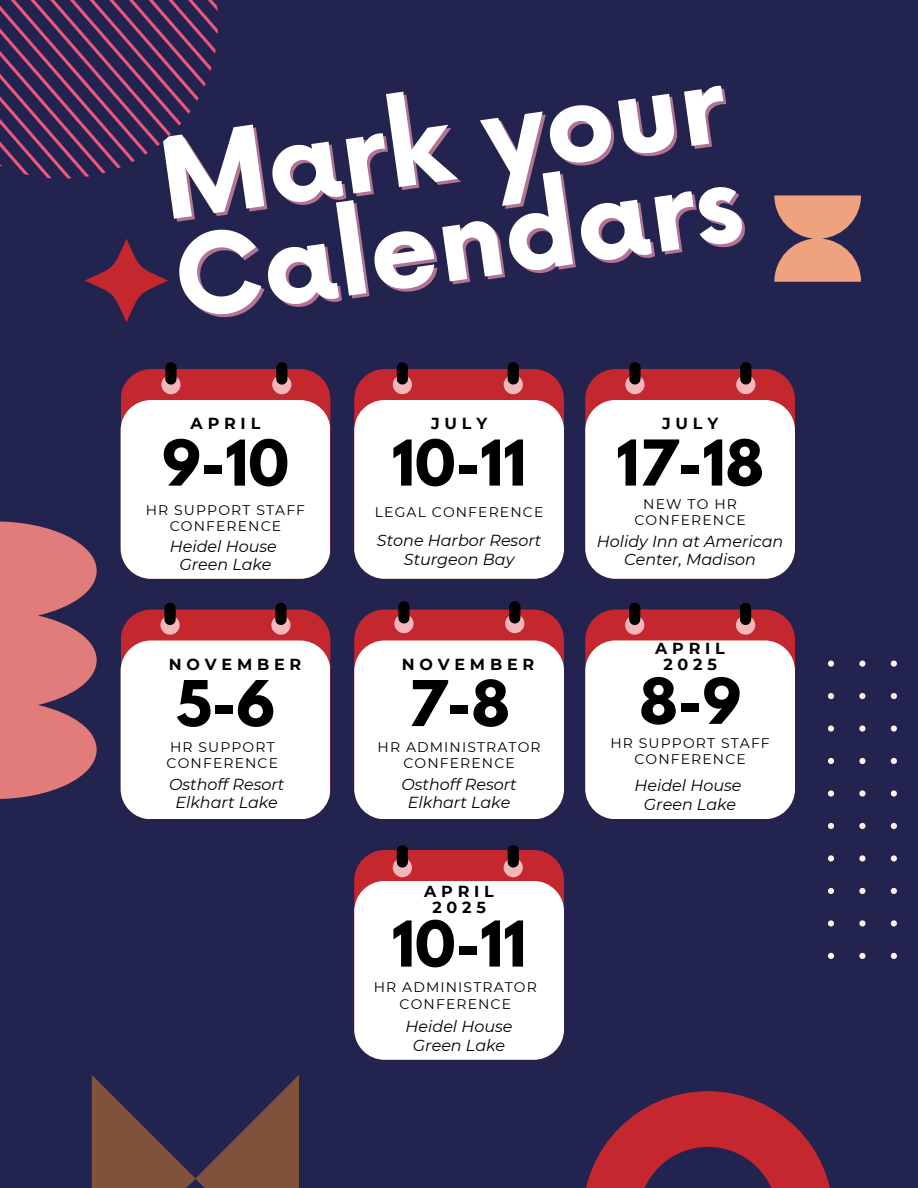
<style>
.page{position:relative;width:918px;height:1188px;background:#22234e}
.page>*{position:absolute;margin:0;border:0;box-sizing:border-box;transform-origin:0 0}
.t1{font:700 109.8px "Now";color:#fff}
.t2{font:700 55.95px "League Spartan";color:#000}
.t3{font:italic 15.9px/18.8px "Montserrat";color:#000;text-align:center}
.t4{font:700 15.9px/15.8px "Montserrat";letter-spacing:.3em;color:#000;text-align:center}
.t5{font:13.95px/16.5px "Montserrat";letter-spacing:.08em;color:#000;text-align:center}
</style>
<div class="page">
<div style="left:121px;top:369px;width:209px;height:210px;background:#c5272e;border-radius:30px"></div>
<div style="left:121px;top:400px;width:209px;height:179px;background:#fff;border-radius:30px"></div>
<svg style="left:161px;top:375px;width:20px;height:19px"></svg>
<svg style="left:272px;top:375px;width:19px;height:19px"></svg>
<div style="left:165px;top:368px;width:12px;height:11px;background:#000"></div>
<div style="left:276px;top:368px;width:11px;height:11px;background:#000"></div>
<div style="left:354px;top:369px;width:210px;height:210px;background:#c5272e;border-radius:30px"></div>
<div style="left:354px;top:400px;width:210px;height:179px;background:#fff;border-radius:30px"></div>
<div style="left:585px;top:369px;width:210px;height:210px;background:#c5272e;border-radius:30px"></div>
<div style="left:585px;top:400px;width:210px;height:179px;background:#fff;border-radius:30px"></div>
<div style="left:121px;top:610px;width:209px;height:209px;background:#c5272e;border-radius:30px"></div>
<div style="left:121px;top:641px;width:209px;height:178px;background:#fff;border-radius:30px"></div>
<div style="left:354px;top:610px;width:210px;height:209px;background:#c5272e;border-radius:30px"></div>
<div style="left:354px;top:640px;width:210px;height:179px;background:#fff;border-radius:30px"></div>
<div style="left:585px;top:609px;width:210px;height:210px;background:#c5272e;border-radius:30px"></div>
<div style="left:585px;top:640px;width:210px;height:179px;background:#fff;border-radius:30px"></div>
<div style="left:354px;top:850px;width:210px;height:210px;background:#c5272e;border-radius:30px"></div>
<div style="left:354px;top:881px;width:210px;height:179px;background:#fff;border-radius:30px"></div>
<svg style="left:393px;top:375px;width:19px;height:19px"></svg>
<svg style="left:504px;top:375px;width:19px;height:19px"></svg>
<div style="left:397px;top:368px;width:11px;height:11px;background:#000"></div>
<div style="left:508px;top:368px;width:11px;height:11px;background:#000"></div>
<svg style="left:625px;top:375px;width:20px;height:19px"></svg>
<svg style="left:736px;top:375px;width:19px;height:19px"></svg>
<div style="left:629px;top:368px;width:12px;height:11px;background:#000"></div>
<div style="left:740px;top:368px;width:11px;height:11px;background:#000"></div>
<svg style="left:160px;top:615px;width:20px;height:20px"></svg>
<svg style="left:271px;top:615px;width:20px;height:20px"></svg>
<div style="left:164px;top:608px;width:12px;height:11px;background:#000"></div>
<div style="left:275px;top:608px;width:12px;height:11px;background:#000"></div>
<svg style="left:394px;top:614px;width:20px;height:19px"></svg>
<svg style="left:505px;top:614px;width:19px;height:19px"></svg>
<div style="left:398px;top:607px;width:12px;height:11px;background:#000"></div>
<div style="left:509px;top:607px;width:11px;height:11px;background:#000"></div>
<svg style="left:625px;top:615px;width:19px;height:20px"></svg>
<svg style="left:736px;top:615px;width:19px;height:20px"></svg>
<div style="left:629px;top:608px;width:11px;height:11px;background:#000"></div>
<div style="left:740px;top:608px;width:11px;height:11px;background:#000"></div>
<svg style="left:393px;top:858px;width:19px;height:19px"></svg>
<svg style="left:504px;top:858px;width:19px;height:19px"></svg>
<div style="left:397px;top:851px;width:11px;height:11px;background:#000"></div>
<div style="left:508px;top:851px;width:11px;height:11px;background:#000"></div>
<svg style="left:774px;top:195px;width:87px;height:87px"></svg>
<svg style="left:0;top:521px;width:97px;height:278px"></svg>
<svg style="left:0;top:0;width:218px;height:179px"></svg>
<svg style="left:85px;top:239px;width:83px;height:84px"></svg>
<svg style="left:828px;top:661px;width:69px;height:298px"></svg>
<svg style="left:586px;top:1091px;width:244px;height:97px"></svg>
<svg style="left:92px;top:1075px;width:207px;height:113px"></svg>
<p class="t1" style="left:152px;top:122px;width:569px;rotate:-8deg">Mark your</p>
<h1 class="t1" style="left:167px;top:221px;width:573px;rotate:-8deg">Calendars</h1>
<p class="t4" style="left:191px;top:416px;width:71px">APRIL</p>
<h4 class="t4" style="left:431px;top:416px;width:58px">JULY</h4>
<h4 class="t4" style="left:662px;top:416px;width:58px">JULY</h4>
<p class="t2" style="left:162px;top:435px;width:128px">9-10</p>
<h2 class="t2" style="left:392px;top:435px;width:136px">10-11</h2>
<h2 class="t2" style="left:616px;top:435px;width:149px">17-18</h2>
<h3 class="t5" style="left:146px;top:501px;width:161px">HR SUPPORT STAFF<br>CONFERENCE</h3>
<h3 class="t5" style="left:375px;top:504px;width:170px">LEGAL CONFERENCE</h3>
<h3 class="t5" style="left:634px;top:496px;width:113px">NEW TO HR<br>CONFERENCE</h3>
<p class="t3" style="left:170px;top:537px;width:109px">Heidel House<br>Green Lake</p>
<p class="t3" style="left:377px;top:531px;width:166px">Stone Harbor Resort<br>Sturgeon Bay</p>
<p class="t3" style="left:597px;top:532px;width:188px">Holidy Inn at American<br>Center, Madison</p>
<h4 class="t4" style="left:169px;top:656px;width:134px">NOVEMBER</h4>
<h4 class="t4" style="left:402px;top:656px;width:134px">NOVEMBER</h4>
<h4 class="t4" style="left:655px;top:641px;width:71px">APRIL<br>2025</h4>
<h2 class="t2" style="left:176px;top:676px;width:101px">5-6</h2>
<h2 class="t2" style="left:408px;top:676px;width:103px">7-8</h2>
<h2 class="t2" style="left:639px;top:674px;width:103px">8-9</h2>
<h3 class="t5" style="left:167px;top:739px;width:113px;text-align:left">HR SUPPORT<br>CONFERENCE</h3>
<h3 class="t5" style="left:378px;top:739px;width:165px">HR ADMINISTRATOR<br>CONFERENCE</h3>
<h3 class="t5" style="left:610px;top:735px;width:161px">HR SUPPORT STAFF<br>CONFERENCE</h3>
<p class="t3" style="left:169px;top:775px;width:117px">Osthoff Resort<br>Elkhart Lake</p>
<p class="t3" style="left:401px;top:775px;width:117px">Osthoff Resort<br>Elkhart Lake</p>
<p class="t3" style="left:635px;top:776px;width:109px">Heidel House<br>Green Lake</p>
<h4 class="t4" style="left:424px;top:884px;width:71px">APRIL<br>2025</h4>
<h2 class="t2" style="left:392px;top:916px;width:136px">10-11</h2>
<h3 class="t5" style="left:374px;top:979px;width:165px">HR ADMINISTRATOR<br>CONFERENCE</h3>
<p class="t3" style="left:406px;top:1017px;width:109px">Heidel House<br>Green Lake</p>
</div>
